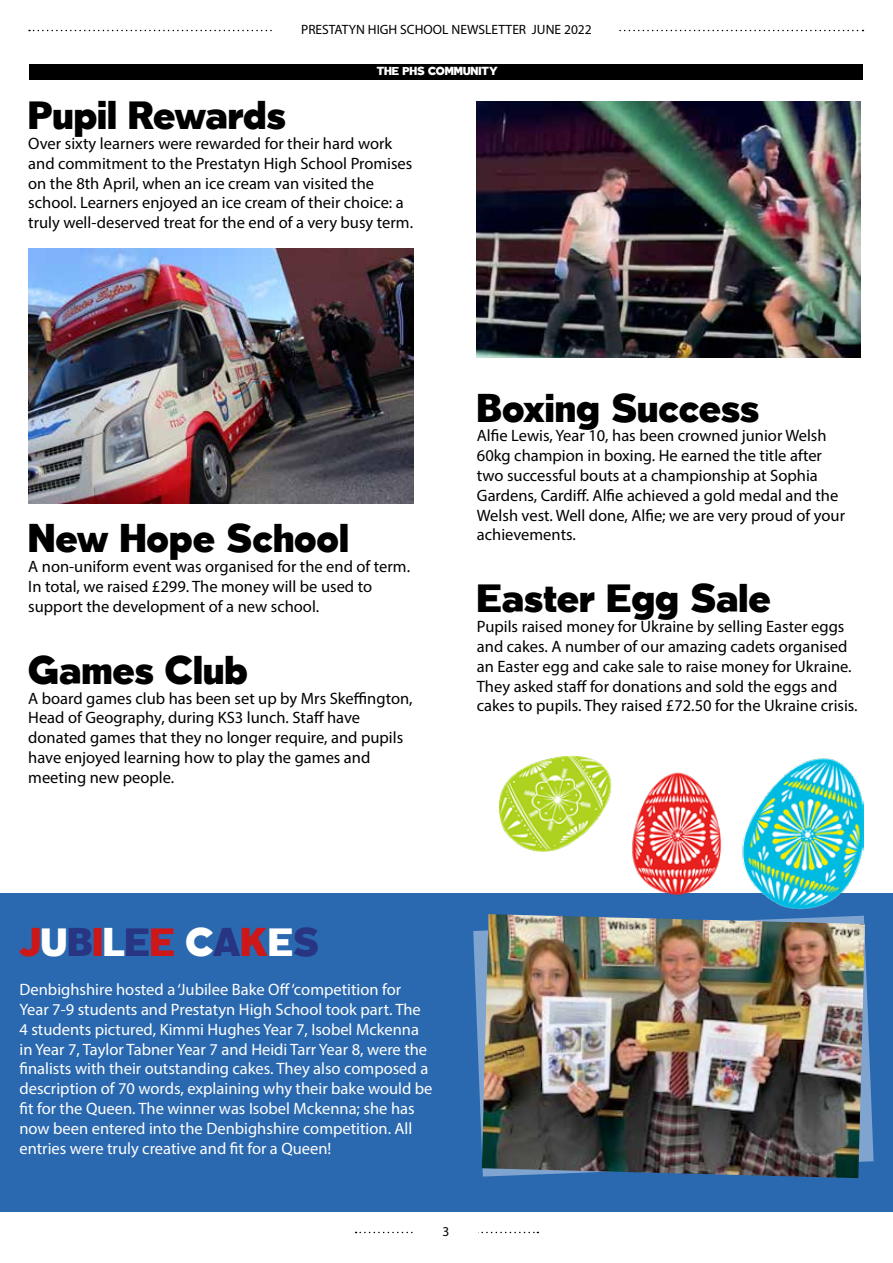
<style>
.page{position:relative;width:893px;height:1263px;background:#fff}
.page>*{position:absolute;margin:0;border:0;box-sizing:border-box;transform-origin:0 0}
.t1{font:900 36px "Tabarra";color:#000}
.t2{font:900 36px "Tabarra";color:#cd1719}
.t3{font:16.5px/19.8px "Myriad Pro";color:#000}
.t4{font:16.5px/19.8px "Myriad Pro";color:#fff}
.t5{font:13.5px "Myriad Pro";color:#000}
.t6{font:900 10.5px "Tabarra";color:#fff}
.s1{color:#fff}
.s2{color:#283583}
</style>
<div class="page">
<div style="left:0;top:893px;width:893px;height:319px;background:#2a69b0"></div>
<svg style="left:29px;top:30px;width:834px;height:1px"></svg>
<div style="left:29px;top:64px;width:833px;height:16px;background:#000"></div>
<svg style="left:356px;top:1232px;width:182px;height:1px"></svg>
<div style="left:275px;top:24px;width:343px;height:15px;background:#fff"></div>
<div style="left:414px;top:1225px;width:64px;height:16px;background:#fff"></div>
<svg style="left:473px;top:930px;width:401px;height:238px"></svg>
<img style="left:482px;top:914px;width:383px;height:264px">
<img style="left:28px;top:249px;width:385px;height:255px">
<img style="left:500px;top:755px;width:363px;height:168px">
<img style="left:477px;top:101px;width:383px;height:257px">
<p class="t5" style="left:301px;top:21px;width:292px">PRESTATYN HIGH SCHOOL NEWSLETTER JUNE 2022</p>
<p class="t6" style="left:377px;top:65px;width:123px">THE PHS COMMUNITY</p>
<h1 class="t1" style="left:28px;top:92px;width:259px">Pupil Rewards</h1>
<p class="t3" style="left:28px;top:133px;width:386px">Over sixty learners were rewarded for their hard work and commitment to the Prestatyn High School Promises on the 8th April, when an ice cream van visited the school. Learners enjoyed an ice cream of their choice: a truly well-deserved treat for the end of a very busy term.</p>
<h1 class="t1" style="left:28px;top:515px;width:322px">New Hope School</h1>
<p class="t3" style="left:28px;top:556px;width:383px">A non-uniform event was organised for the end of term.<br>In total, we raised £299. The money will be used to support the development of a new school.</p>
<h1 class="t1" style="left:28px;top:647px;width:221px">Games Club</h1>
<p class="t3" style="left:28px;top:688px;width:386px">A board games club has been set up by Mrs Skeffington, Head of Geography, during KS3 lunch. Staff have donated games that they no longer require, and pupils have enjoyed learning how to play the games and meeting new people.</p>
<h1 class="t1" style="left:477px;top:385px;width:284px">Boxing Success</h1>
<p class="t3" style="left:477px;top:426px;width:370px">Alfie Lewis, Year 10, has been crowned junior Welsh 60kg champion in boxing. He earned the title after two successful bouts at a championship at Sophia Gardens, Cardiff. Alfie achieved a gold medal and the Welsh vest. Well done, Alfie; we are very proud of your achievements.</p>
<h1 class="t1" style="left:477px;top:575px;width:295px">Easter Egg Sale</h1>
<p class="t3" style="left:477px;top:616px;width:382px">Pupils raised money for Ukraine by selling Easter eggs and cakes. A number of our amazing cadets organised an Easter egg and cake sale to raise money for Ukraine.<br>They asked staff for donations and sold the eggs and cakes to pupils. They raised £72.50 for the Ukraine crisis.</p>
<h1 class="t2" style="left:19px;top:919px;width:301px">J<span class="s1">U</span><span class="s2">B</span>I<span class="s1">L</span><span class="s2">E</span>E <span class="s1">C</span><span class="s2">A</span>K<span class="s1">E</span><span class="s2">S</span></h1>
<p class="t4" style="left:19px;top:979px;width:415px">Denbighshire hosted a ‘Jubilee Bake Off ‘competition for Year 7-9 students and Prestatyn High School took part. The 4 students pictured, Kimmi Hughes Year 7, Isobel Mckenna in Year 7, Taylor Tabner Year 7 and Heidi Tarr Year 8, were the finalists with their outstanding cakes. They also composed a description of 70 words, explaining why their bake would be fit for the Queen. The winner was Isobel Mckenna; she has now been entered into the Denbighshire competition. All entries were truly creative and fit for a Queen!</p>
<p class="t5" style="left:443px;top:1223px;width:8px">3</p>
</div>
